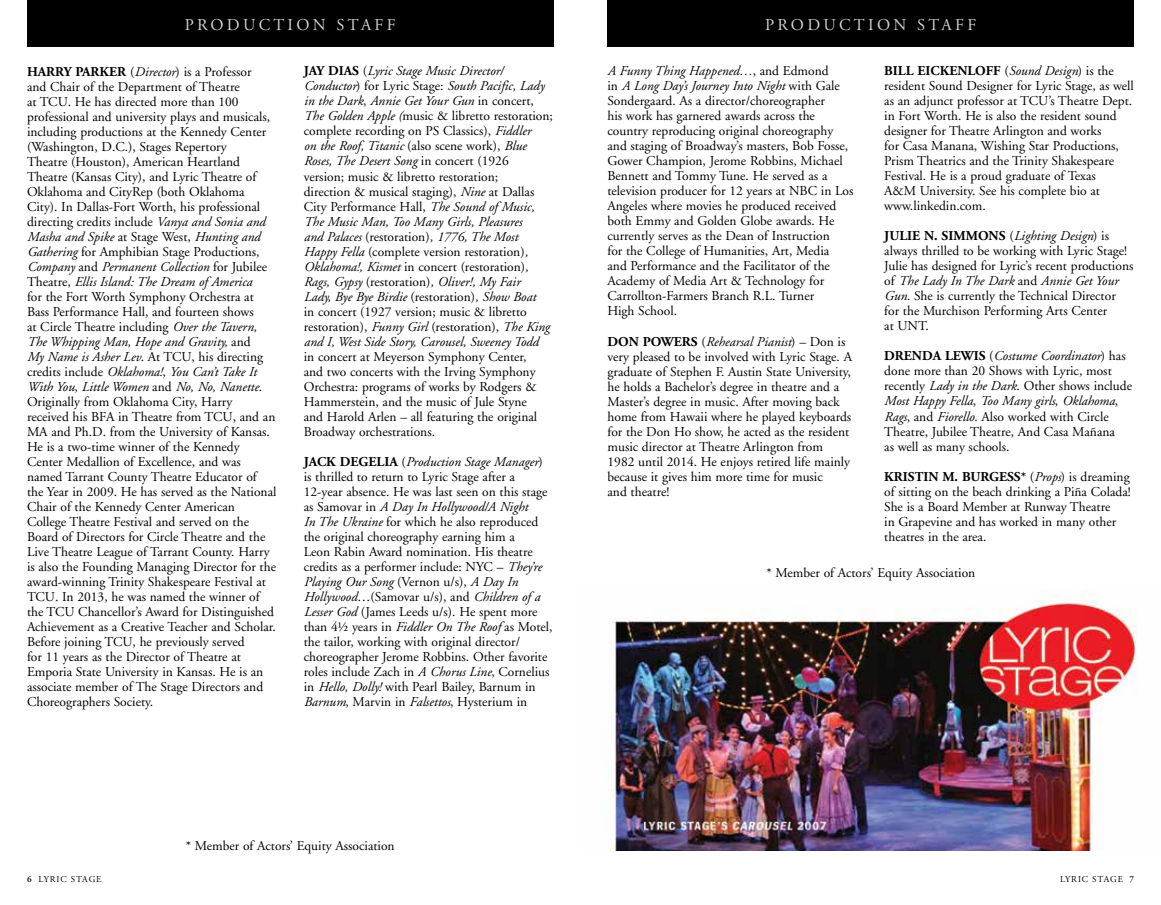
<style>
.page{position:relative;width:1161px;height:905px;background:#fff}
.page>*{position:absolute;margin:0;border:0;box-sizing:border-box;transform-origin:0 0}
.t1{font:16.5px "Adobe Garamond";letter-spacing:.2em;color:#d1d3d4}
.t2{font:13.5px/15px "Adobe Garamond";color:#000}
.t3{font:9px "Adobe Garamond";letter-spacing:.1em;color:#000}
.s1{font-weight:700}
.s2{font-style:italic}
.s3{font-weight:600}
</style>
<div class="page">
<div style="left:27px;top:0;width:527px;height:46px;background:#000"></div>
<div style="left:608px;top:0;width:526px;height:46px;background:#000"></div>
<img style="left:609px;top:590px;width:529px;height:260px">
<p class="t1" style="left:185px;top:16px;width:212px">PRODUCTION STAFF</p>
<p class="t1" style="left:765px;top:16px;width:212px">PRODUCTION STAFF</p>
<p class="t2" style="left:27px;top:64px;width:251px"><span class="s1">HARRY PARKER</span> (<span class="s2">Director</span>) is a Professor<br>and Chair of the Department of Theatre<br>at TCU. He has directed more than 100 professional and university plays and musicals, including productions at the Kennedy Center (Washington, D.C.), Stages Repertory<br>Theatre (Houston), American Heartland Theatre (Kansas City), and Lyric Theatre of Oklahoma and CityRep (both Oklahoma City). In Dallas-Fort Worth, his professional directing credits include <span class="s2">Vanya and Sonia and Masha and Spike</span> at Stage West, <span class="s2">Hunting and Gathering</span> for Amphibian Stage Productions, <span class="s2">Company</span> and <span class="s2">Permanent Collection</span> for Jubilee Theatre, <span class="s2">Ellis Island: The Dream of America<br></span>for the Fort Worth Symphony Orchestra at Bass Performance Hall, and fourteen shows<br>at Circle Theatre including <span class="s2">Over the Tavern, The Whipping Man, Hope and Gravity,</span> and<br><span class="s2">My Name is Asher Lev</span>. At TCU, his directing credits include <span class="s2">Oklahoma!</span>, <span class="s2">You Can’t Take It With You</span>, <span class="s2">Little Women</span> and <span class="s2">No, No, Nanette</span>.<br>Originally from Oklahoma City, Harry received his BFA in Theatre from TCU, and an MA and Ph.D. from the University of Kansas.<br>He is a two-time winner of the Kennedy Center Medallion of Excellence, and was named Tarrant County Theatre Educator of the Year in 2009. He has served as the National Chair of the Kennedy Center American College Theatre Festival and served on the Board of Directors for Circle Theatre and the Live Theatre League of Tarrant County. Harry is also the Founding Managing Director for the award-winning Trinity Shakespeare Festival at TCU. In 2013, he was named the winner of the TCU Chancellor’s Award for Distinguished Achievement as a Creative Teacher and Scholar.<br>Before joining TCU, he previously served<br>for 11 years as the Director of Theatre at Emporia State University in Kansas. He is an associate member of The Stage Directors and Choreographers Society.</p>
<p class="t2" style="left:304px;top:64px;width:251px"><span class="s1">JAY DIAS</span> (<span class="s2">Lyric Stage Music Director/ Conductor</span>) for Lyric Stage: <span class="s2">South Pacific, Lady in the Dark</span>, <span class="s2">Annie Get Your Gun</span> in concert, <span class="s2">The Golden Apple (</span>music &amp; libretto restoration; complete recording on PS Classics), <span class="s2">Fiddler<br>on the Roof, Titanic</span> (also scene work), <span class="s2">Blue Roses, The Desert Song</span> in concert (1926<br>version; music &amp; libretto restoration;<br>direction &amp; musical staging), <span class="s2">Nine</span> at Dallas City Performance Hall, <span class="s2">The Sound of Music, The Music Man, Too Many Girls, Pleasures<br>and Palaces</span> (restoration)<span class="s2">, 1776, The Most Happy Fella</span> (complete version restoration)<span class="s2">, Oklahoma!, Kismet</span> in concert (restoration)<span class="s2">, Rags, Gypsy</span> (restoration)<span class="s2">, Oliver!, My Fair<br>Lady, Bye Bye Birdie</span> (restoration)<span class="s2">, Show Boat<br></span>in concert (1927 version; music &amp; libretto restoration), <span class="s2">Funny Girl</span> (restoration), <span class="s2">The King and I, West Side Story, Carousel, Sweeney Todd</span></p>
<p class="t2" style="left:884px;top:64px;width:251px"><span class="s1">BILL EICKENLOFF</span> (<span class="s2">Sound Design</span>) is the resident Sound Designer for Lyric Stage, as well as an adjunct professor at TCU’s Theatre Dept. in Fort Worth. He is also the resident sound designer for Theatre Arlington and works<br>for Casa Manana, Wishing Star Productions, Prism Theatrics and the Trinity Shakespeare Festival. He is a proud graduate of Texas<br>A&amp;M University. See his complete bio at www.linkedin.com.</p>
<p class="t2" style="left:884px;top:229px;width:251px"><span class="s1">JULIE N. SIMMONS</span> (<span class="s2">Lighting Design</span>) is always thrilled to be working with Lyric Stage!<br>Julie has designed for Lyric’s recent productions of <span class="s2">The Lady In The Dark</span> and <span class="s2">Annie Get Your Gun.</span> She is currently the Technical Director for the Murchison Performing Arts Center<br>at UNT.</p>
<p class="t2" style="left:884px;top:349px;width:249px"><span class="s1">DRENDA LEWIS</span> (<span class="s2">Costume Coordinator</span>) has done more than 20 Shows with Lyric, most recently <span class="s2">Lady in the Dark</span>. Other shows include <span class="s2">Most Happy Fella</span>, <span class="s2">Too Many girls</span>, <span class="s2">Oklahoma</span>, <span class="s2">Rags</span>, and <span class="s2">Fiorello</span>. Also worked with Circle Theatre, Jubilee Theatre, And Casa Mañana<br>as well as many schools.</p>
<p class="t2" style="left:884px;top:469px;width:248px"><span class="s1">KRISTIN M. BURGESS*</span> (<span class="s2">Props</span>) is dreaming of sitting on the beach drinking a Piña Colada!<br>She is a Board Member at Runway Theatre<br>in Grapevine and has worked in many other theatres in the area.</p>
<p class="t2" style="left:608px;top:64px;width:248px"><span class="s2">A Funny Thing Happened…</span>, and Edmond<br>in <span class="s2">A Long Day’s Journey Into Night</span> with Gale Sondergaard. As a director/choreographer<br>his work has garnered awards across the country reproducing original choreography and staging of Broadway’s masters, Bob Fosse, Gower Champion, Jerome Robbins, Michael Bennett and Tommy Tune. He served as a television producer for 12 years at NBC in Los Angeles where movies he produced received both Emmy and Golden Globe awards. He currently serves as the Dean of Instruction<br>for the College of Humanities, Art, Media<br>and Performance and the Facilitator of the Academy of Media Art &amp; Technology for Carrollton-Farmers Branch R.L. Turner<br>High School.</p>
<p class="t2" style="left:608px;top:334px;width:246px"><span class="s1">DON POWERS</span> (<span class="s2">Rehearsal Pianist</span>) – Don is very pleased to be involved with Lyric Stage. A graduate of Stephen F. Austin State University, he holds a Bachelor’s degree in theatre and a Master’s degree in music. After moving back home from Hawaii where he played keyboards for the Don Ho show, he acted as the resident music director at Theatre Arlington from 1982 until 2014. He enjoys retired life mainly because it gives him more time for music<br>and theatre!</p>
<p class="t2" style="left:304px;top:349px;width:235px">in concert at Meyerson Symphony Center, and two concerts with the Irving Symphony Orchestra: programs of works by Rodgers &amp; Hammerstein, and the music of Jule Styne and Harold Arlen – all featuring the original Broadway orchestrations.</p>
<p class="t2" style="left:304px;top:454px;width:250px"><span class="s1">JACK DEGELIA</span> (<span class="s2">Production Stage Manager</span>) is thrilled to return to Lyric Stage after a 12-year absence. He was last seen on this stage as Samovar in <span class="s2">A Day In Hollywood/A Night<br>In The Ukraine</span> for which he also reproduced the original choreography earning him a<br>Leon Rabin Award nomination. His theatre credits as a performer include: NYC – <span class="s2">They’re Playing Our Song</span> (Vernon u/s), <span class="s2">A Day In Hollywood</span>…(Samovar u/s), and <span class="s2">Children of a Lesser God</span> (James Leeds u/s). He spent more than 4½ years in <span class="s2">Fiddler On The Roof</span> as Motel, the tailor, working with original director/ choreographer Jerome Robbins. Other favorite roles include Zach in <span class="s2">A Chorus Line</span>, Cornelius in <span class="s2">Hello, Dolly!</span> with Pearl Bailey, Barnum in <span class="s2">Barnum</span>, Marvin in <span class="s2">Falsettos</span>, Hysterium in</p>
<p class="t2" style="left:766px;top:565px;width:210px">* Member of Actors’ Equity Association</p>
<p class="t2" style="left:186px;top:838px;width:210px">* Member of Actors’ Equity Association</p>
<p class="t3" style="left:27px;top:874px;width:76px"><span class="s3">6</span> LYRIC STAGE</p>
<p class="t3" style="left:1060px;top:874px;width:76px">LYRIC STAGE <span class="s3">7</span></p>
</div>
